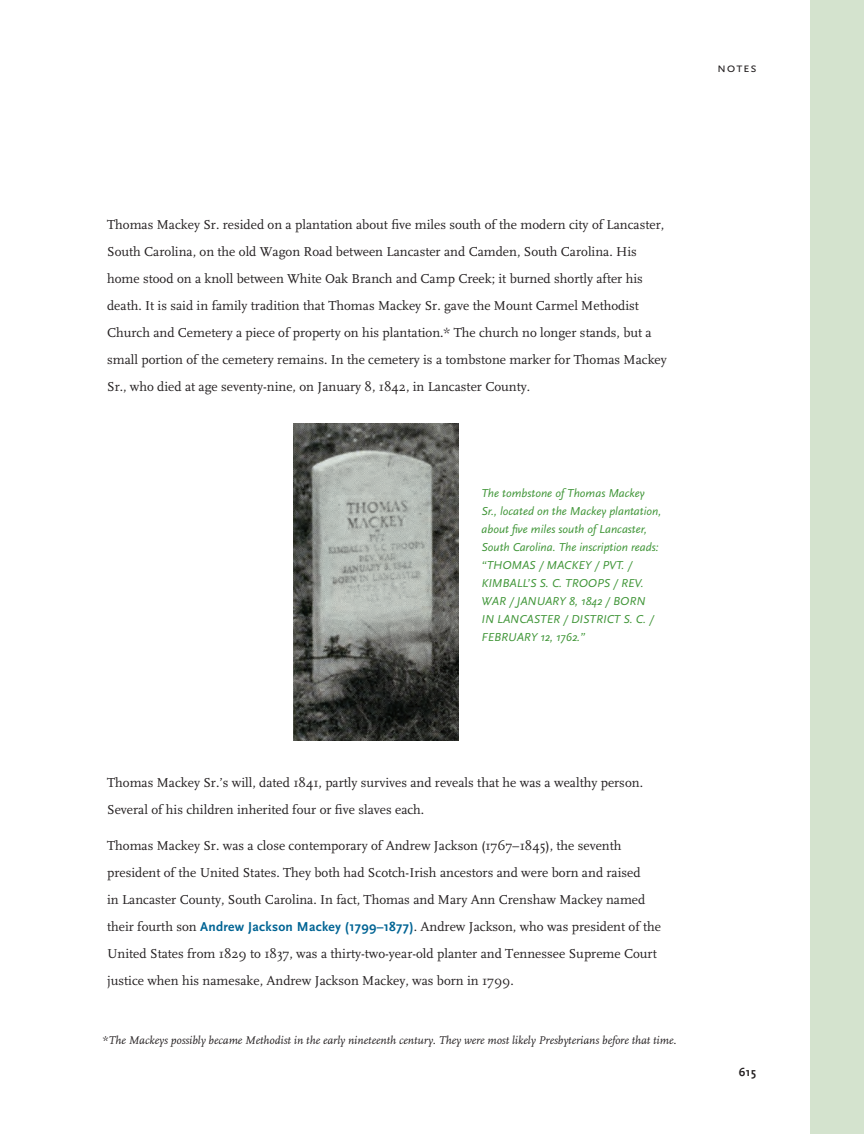
<style>
.page{position:relative;width:864px;height:1134px;background:#fff}
.page>*{position:absolute;margin:0;border:0;box-sizing:border-box;transform-origin:0 0}
.t1{font:13.5px/27px "FF Scala";color:#231f20}
.t2{font:13.5px "Scala Sans Caps";letter-spacing:.055em;color:#231f20}
.t3{font:italic 12px/18px "Scala Sans";color:#3f9537}
.t4{font:700 12px "Scala Sans";color:#231f20}
.t5{font:italic 11.7px "FF Scala";color:#231f20}
.s1{font-family:"Scala Sans";font-weight:700;color:#006494}
</style>
<div class="page">
<div style="left:810px;top:0;width:54px;height:1134px;background:#d4e3ce"></div>
<img style="left:293px;top:424px;width:166px;height:316px">
<p class="t2" style="left:717px;top:60px;width:41px">notes</p>
<p class="t1" style="left:107px;top:212px;width:561px">Thomas Mackey Sr. resided on a plantation about five miles south of the modern city of Lancaster, South Carolina, on the old Wagon Road between Lancaster and Camden, South Carolina. His home stood on a knoll between White Oak Branch and Camp Creek; it burned shortly after his death. It is said in family tradition that Thomas Mackey Sr. gave the Mount Carmel Methodist Church and Cemetery a piece of property on his plantation.* The church no longer stands, but a small portion of the cemetery remains. In the cemetery is a tombstone marker for Thomas Mackey Sr., who died at age seventy-nine, on January 8, 1842, in Lancaster County.</p>
<p class="t3" style="left:482px;top:485px;width:181px">The tombstone of Thomas Mackey<br>Sr., located on the Mackey plantation, about five miles south of Lancaster,<br>South Carolina. The inscription reads: “THOMAS / MACKEY / PVT. /<br>KIMBALL’S S. C. TROOPS / REV.<br>WAR / JANUARY 8, 1842 / BORN<br>IN LANCASTER / DISTRICT S. C. /<br>FEBRUARY 12, 1762.”</p>
<p class="t1" style="left:107px;top:770px;width:537px">Thomas Mackey Sr.’s will, dated 1841, partly survives and reveals that he was a wealthy person.<br>Several of his children inherited four or five slaves each.</p>
<p class="t1" style="left:107px;top:833px;width:555px">Thomas Mackey Sr. was a close contemporary of Andrew Jackson (1767–1845), the seventh president of the United States. They both had Scotch-Irish ancestors and were born and raised<br>in Lancaster County, South Carolina. In fact, Thomas and Mary Ann Crenshaw Mackey named their fourth son <span class="s1">Andrew Jackson Mackey (1799–1877)</span>. Andrew Jackson, who was president of the United States from 1829 to 1837, was a thirty-two-year-old planter and Tennessee Supreme Court justice when his namesake, Andrew Jackson Mackey, was born in 1799.</p>
<p class="t5" style="left:103px;top:1034px;width:575px">*The Mackeys possibly became Methodist in the early nineteenth century. They were most likely Presbyterians before that time.</p>
<p class="t4" style="left:739px;top:1065px;width:19px">615</p>
</div>
